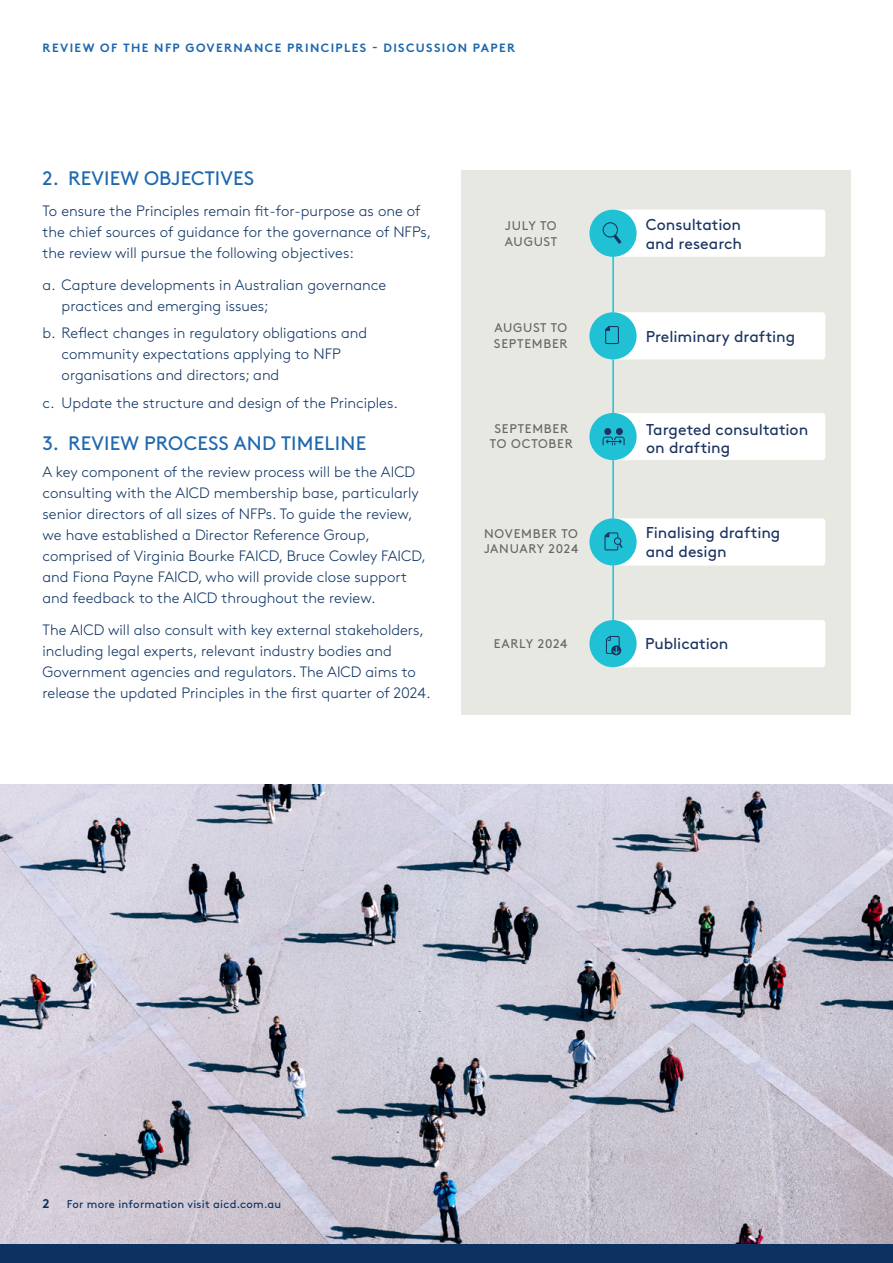
<style>
.page{position:relative;width:893px;height:1263px;background:#fff}
.page>*{position:absolute;margin:0;border:0;box-sizing:border-box;transform-origin:0 0}
.t1{font:19.5px "Brown Std";letter-spacing:.01em;color:#1d68af}
.t2{font:15.75px/18.9px "Brown Std";letter-spacing:-.005em;color:#1b3461}
.t3{font:300 15px/21px "Brown Std";color:#0c3262}
.t4{font:700 12.75px "Brown Std";color:#0c3262}
.t5{font:12.6px/15.8px "Brown Std";letter-spacing:.06em;color:#666767}
.t6{font:700 12px "Brown Std";letter-spacing:.115em;color:#1d68af}
.t7{font:11.25px "Brown Std";letter-spacing:.02em;color:#0c3262}
</style>
<div class="page">
<img style="left:0;top:784px;width:893px;height:461px">
<div style="left:0;top:1245px;width:893px;height:18px;background:#0c3262"></div>
<div style="left:461px;top:170px;width:389px;height:544px;background:#e8e8e3"></div>
<hr style="left:612px;top:213px;width:2px;height:447px;background:#20c0d5">
<div style="left:589px;top:518px;width:48px;height:47px;background:#20c0d5;border-radius:50%"></div>
<svg style="left:604px;top:518px;width:221px;height:47px"></svg>
<div style="left:589px;top:413px;width:48px;height:47px;background:#20c0d5;border-radius:50%"></div>
<svg style="left:603px;top:413px;width:222px;height:47px"></svg>
<div style="left:589px;top:210px;width:48px;height:47px;background:#20c0d5;border-radius:50%"></div>
<svg style="left:603px;top:210px;width:222px;height:47px"></svg>
<div style="left:589px;top:312px;width:48px;height:47px;background:#20c0d5;border-radius:50%"></div>
<svg style="left:605px;top:312px;width:220px;height:47px"></svg>
<div style="left:589px;top:620px;width:48px;height:47px;background:#20c0d5;border-radius:50%"></div>
<svg style="left:606px;top:620px;width:219px;height:47px"></svg>
<p class="t6" style="left:43px;top:40px;width:474px">REVIEW OF THE NFP GOVERNANCE PRINCIPLES - DISCUSSION PAPER</p>
<h1 class="t1" style="left:43px;top:167px;width:213px">2. REVIEW OBJECTIVES</h1>
<p class="t3" style="left:43px;top:201px;width:390px">To ensure the Principles remain fit-for-purpose as one of the chief sources of guidance for the governance of NFPs, the review will pursue the following objectives:</p>
<p class="t3" style="left:62px;top:275px;width:326px;text-indent:-19px">a. Capture developments in Australian governance practices and emerging issues;</p>
<p class="t3" style="left:62px;top:323px;width:307px;text-indent:-19px">b. Reflect changes in regulatory obligations and community expectations applying to NFP organisations and directors; and</p>
<p class="t3" style="left:43px;top:392px;width:357px">c. Update the structure and design of the Principles.</p>
<h1 class="t1" style="left:43px;top:432px;width:325px">3. REVIEW PROCESS AND TIMELINE</h1>
<p class="t3" style="left:43px;top:462px;width:385px">A key component of the review process will be the AICD consulting with the AICD membership base, particularly senior directors of all sizes of NFPs. To guide the review, we have established a Director Reference Group, comprised of Virginia Bourke FAICD, Bruce Cowley FAICD, and Fiona Payne FAICD, who will provide close support and feedback to the AICD throughout the review.</p>
<p class="t3" style="left:43px;top:620px;width:390px">The AICD will also consult with key external stakeholders, including legal experts, relevant industry bodies and Government agencies and regulators. The AICD aims to release the updated Principles in the first quarter of 2024.</p>
<p class="t5" style="left:505px;top:218px;width:54px">JULY TO<br>AUGUST</p>
<p class="t2" style="left:646px;top:215px;width:98px">Consultation and research</p>
<p class="t5" style="left:494px;top:320px;width:75px">AUGUST TO<br>SEPTEMBER</p>
<p class="t2" style="left:646px;top:327px;width:151px">Preliminary drafting</p>
<p class="t5" style="left:490px;top:420px;width:84px;text-align:center">SEPTEMBER<br>TO OCTOBER</p>
<p class="t2" style="left:646px;top:420px;width:164px">Targeted consultation on drafting</p>
<p class="t5" style="left:484px;top:525px;width:96px">NOVEMBER TO<br>JANUARY 2024</p>
<p class="t2" style="left:646px;top:523px;width:136px">Finalising drafting and design</p>
<p class="t5" style="left:494px;top:636px;width:75px">EARLY 2024</p>
<p class="t2" style="left:645px;top:634px;width:85px">Publication</p>
<p class="t4" style="left:43px;top:1196px;width:8px">2</p>
<p class="t7" style="left:67px;top:1198px;width:216px">For more information visit aicd.com.au</p>
</div>
